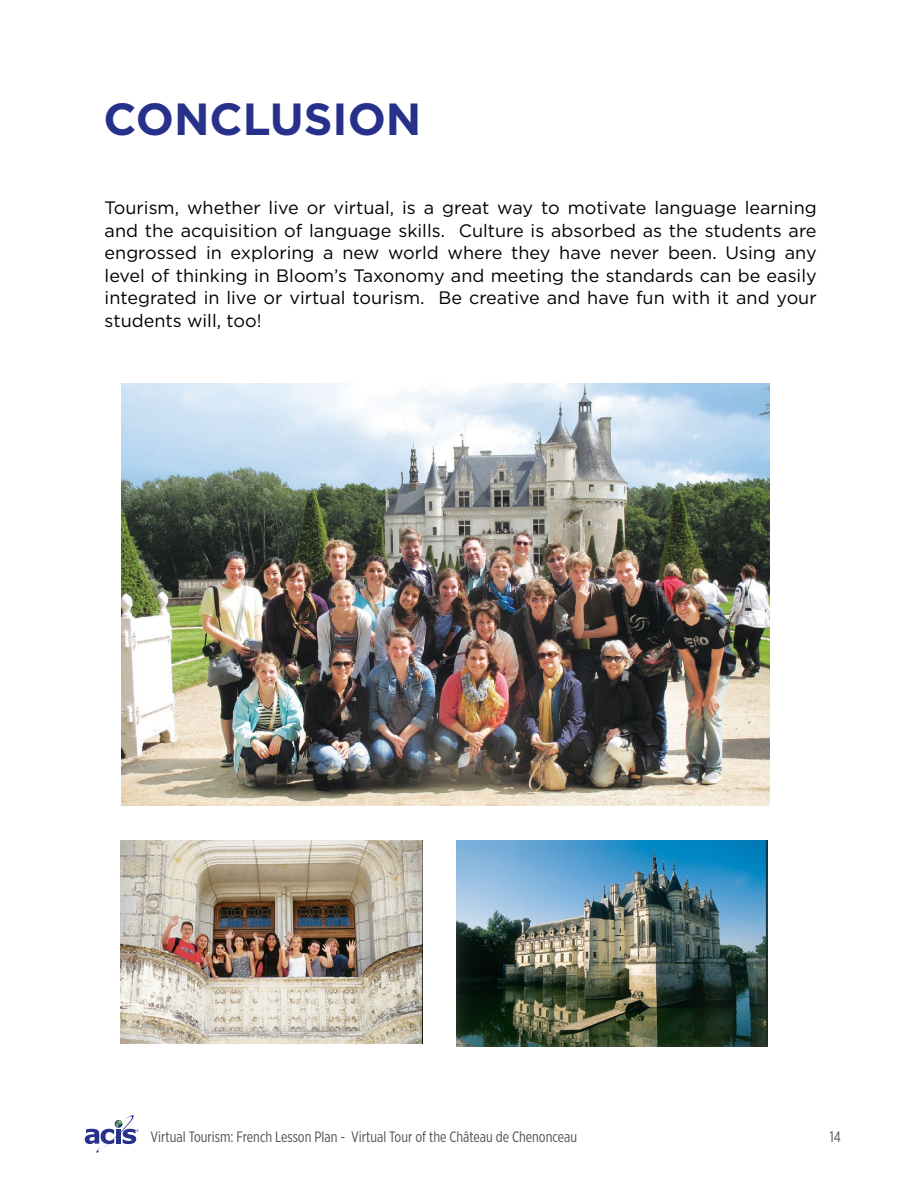
<style>
.page{position:relative;width:918px;height:1188px;background:#fff}
.page>*{position:absolute;margin:0;border:0;box-sizing:border-box;transform-origin:0 0}
.t1{font:700 45px "Gotham";color:#27318b}
.t2{font:18px/22.5px "Gotham";color:#000;text-align:justify}
.t3{font:15px "Gotham X Narrow";color:#564f52}
</style>
<div class="page">
<svg style="left:85px;top:1115px;width:54px;height:38px"></svg>
<img style="left:122px;top:383px;width:648px;height:423px">
<img style="left:120px;top:841px;width:302px;height:202px">
<img style="left:456px;top:841px;width:311px;height:205px">
<hr style="left:917px;top:1073px;width:1px;height:115px;background:#3071b8">
<h1 class="t1" style="left:104px;top:89px;width:320px">CONCLUSION</h1>
<p class="t2" style="left:105px;top:196px;width:714px">Tourism, whether live or virtual, is a great way to motivate language learning and the acquisition of language skills. Culture is absorbed as the students are engrossed in exploring a new world where they have never been. Using any level of thinking in Bloom’s Taxonomy and meeting the standards can be easily integrated in live or virtual tourism. Be creative and have fun with it and your students will, too!</p>
<p class="t3" style="left:151px;top:1128px;width:428px">Virtual Tourism: French Lesson Plan - Virtual Tour of the Château de Chenonceau</p>
<p class="t3" style="left:830px;top:1128px;width:13px">14</p>
</div>
